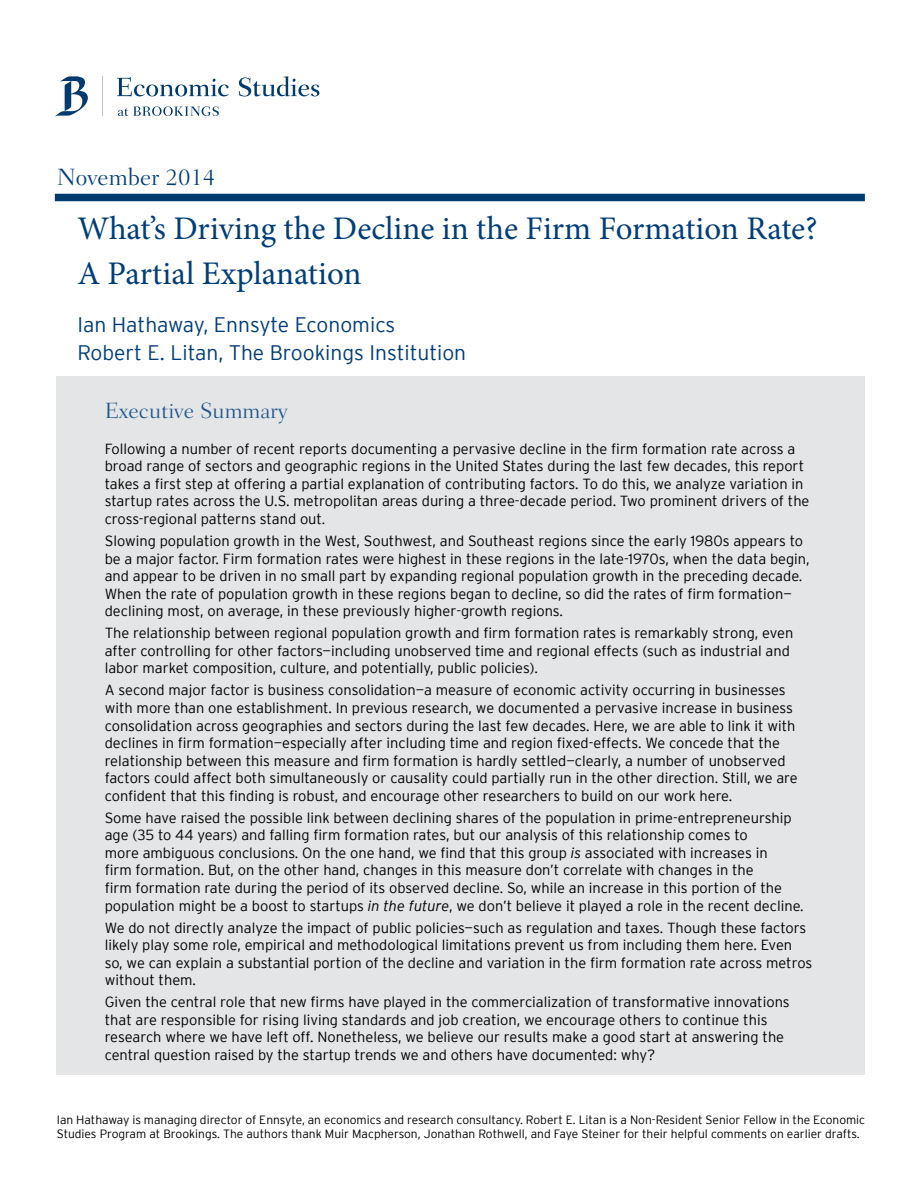
<style>
.page{position:relative;width:918px;height:1188px;background:#fff}
.page>*{position:absolute;margin:0;border:0;box-sizing:border-box;transform-origin:0 0}
.t1{font:33px/45px "Minion Pro";color:#003d79}
.t2{font:300 24px "Fairfield LT Std";color:#003d79}
.t3{font:300 22.5px "Fairfield LT Std";color:#20568b}
.t4{font:300 21px/28.2px "Interstate";color:#003d79}
.t5{font:300 14.7px/17.5px "Interstate";color:#000}
.t6{font:300 12px/14.4px "Interstate";color:#000}
.s1{font-style:italic}
</style>
<div class="page">
<svg style="left:117px;top:77px;width:112px;height:19px"></svg>
<svg style="left:239px;top:76px;width:80px;height:21px"></svg>
<svg style="left:118px;top:106px;width:101px;height:10px"></svg>
<hr style="left:102px;top:76px;width:1px;height:40px;background:#c2c5cd">
<svg style="left:55px;top:76px;width:33px;height:40px"></svg>
<div style="left:55px;top:194px;width:810px;height:7px;background:#003a6f"></div>
<div style="left:57px;top:376px;width:808px;height:699px;background:#e4e5e6"></div>
<h2 class="t2" style="left:57px;top:164px;width:160px">November 2014</h2>
<h1 class="t1" style="left:77px;top:206px;width:742px">What’s Driving the Decline in the Firm Formation Rate?<br>A Partial Explanation</h1>
<h3 class="t4" style="left:77px;top:310px;width:390px">Ian Hathaway, Ennsyte Economics<br>Robert E. Litan, The Brookings Institution</h3>
<h3 class="t3" style="left:105px;top:398px;width:184px">Executive Summary</h3>
<p class="t5" style="left:105px;top:440px;width:706px">Following a number of recent reports documenting a pervasive decline in the firm formation rate across a broad range of sectors and geographic regions in the United States during the last few decades, this report takes a first step at offering a partial explanation of contributing factors. To do this, we analyze variation in startup rates across the U.S. metropolitan areas during a three-decade period. Two prominent drivers of the cross-regional patterns stand out.</p>
<p class="t5" style="left:105px;top:532px;width:707px">Slowing population growth in the West, Southwest, and Southeast regions since the early 1980s appears to be a major factor. Firm formation rates were highest in these regions in the late-1970s, when the data begin, and appear to be driven in no small part by expanding regional population growth in the preceding decade.<br>When the rate of population growth in these regions began to decline, so did the rates of firm formation— declining most, on average, in these previously higher-growth regions.</p>
<p class="t5" style="left:105px;top:624px;width:690px">The relationship between regional population growth and firm formation rates is remarkably strong, even after controlling for other factors—including unobserved time and regional effects (such as industrial and labor market composition, culture, and potentially, public policies).</p>
<p class="t5" style="left:105px;top:681px;width:695px">A second major factor is business consolidation—a measure of economic activity occurring in businesses with more than one establishment. In previous research, we documented a pervasive increase in business consolidation across geographies and sectors during the last few decades. Here, we are able to link it with declines in firm formation—especially after including time and region fixed-effects. We concede that the relationship between this measure and firm formation is hardly settled—clearly, a number of unobserved factors could affect both simultaneously or causality could partially run in the other direction. Still, we are confident that this finding is robust, and encourage other researchers to build on our work here.</p>
<p class="t5" style="left:105px;top:809px;width:700px">Some have raised the possible link between declining shares of the population in prime-entrepreneurship age (35 to 44 years) and falling firm formation rates, but our analysis of this relationship comes to<br>more ambiguous conclusions. On the one hand, we find that this group <span class="s1">is</span> associated with increases in<br>firm formation. But, on the other hand, changes in this measure don’t correlate with changes in the<br>firm formation rate during the period of its observed decline. So, while an increase in this portion of the population might be a boost to startups <span class="s1">in the future</span>, we don’t believe it played a role in the recent decline.</p>
<p class="t5" style="left:105px;top:919px;width:709px">We do not directly analyze the impact of public policies—such as regulation and taxes. Though these factors likely play some role, empirical and methodological limitations prevent us from including them here. Even so, we can explain a substantial portion of the decline and variation in the firm formation rate across metros without them.</p>
<p class="t5" style="left:105px;top:993px;width:687px">Given the central role that new firms have played in the commercialization of transformative innovations that are responsible for rising living standards and job creation, we encourage others to continue this research where we have left off. Nonetheless, we believe our results make a good start at answering the central question raised by the startup trends we and others have documented: why?</p>
<p class="t6" style="left:57px;top:1112px;width:810px">Ian Hathaway is managing director of Ennsyte, an economics and research consultancy. Robert E. Litan is a Non-Resident Senior Fellow in the Economic<br>Studies Program at Brookings. The authors thank Muir Macpherson, Jonathan Rothwell, and Faye Steiner for their helpful comments on earlier drafts.</p>
</div>
